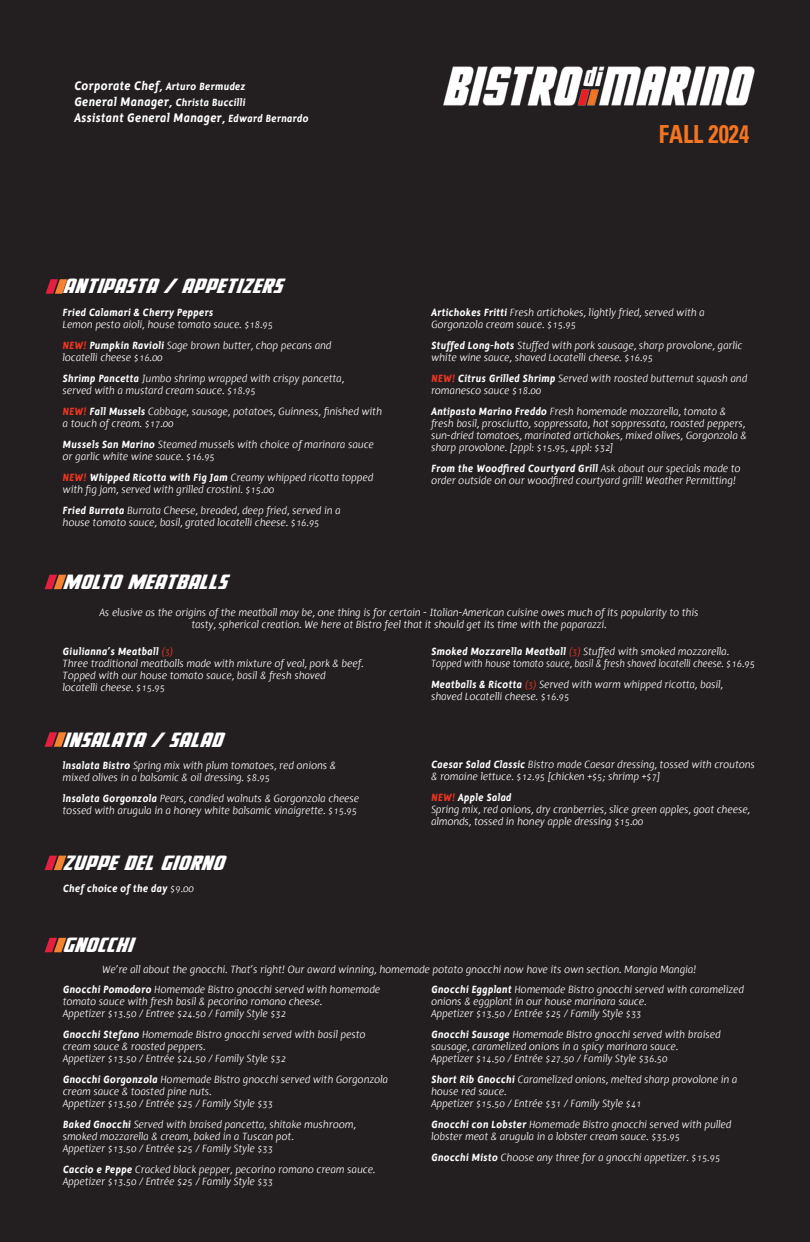
<style>
.page{position:relative;width:810px;height:1242px;background:#231f20}
.page>*{position:absolute;margin:0;border:0;box-sizing:border-box;transform-origin:0 0}
.t1{font:700 condensed 25px "Univers";color:#f47521;scale:.92 1}
.t2{font:italic 19px "Voyage Fantastique Expanded";color:#fff}
.t3{font:italic 900 13px "BF Tara W00";color:#fff}
.t4{font:italic 300 11px/12px "BF Tara W00";color:#fff}
.t5{font:italic 900 11px "BF Tara W00";color:#fff}
.t6{font:italic 300 11px "BF Tara W00";color:#fff;scale:.92 1}
.s1{font-size:11px}
.s2{font-weight:900;color:#ef3522}
.s3{font-weight:900}
.s4{font-weight:300;color:#ef3522}
.s5{color:#ef3522}
.s6{font-weight:300}
</style>
<div class="page">
<img style="left:443px;top:66px;width:312px;height:40px">
<svg style="left:45px;top:575px;width:21px;height:14px"></svg>
<svg style="left:45px;top:938px;width:21px;height:14px"></svg>
<svg style="left:45px;top:856px;width:21px;height:14px"></svg>
<svg style="left:45px;top:732px;width:21px;height:15px"></svg>
<svg style="left:46px;top:279px;width:21px;height:15px"></svg>
<p class="t3" style="left:74px;top:79px;width:173px">Corporate Chef, <span class="s1">Arturo Bermudez</span></p>
<p class="t3" style="left:74px;top:95px;width:173px">General Manager, <span class="s1">Christa Buccilli</span></p>
<p class="t3" style="left:74px;top:111px;width:236px">Assistant General Manager, <span class="s1">Edward Bernardo</span></p>
<p class="t1" style="left:659px;top:119px;width:100px">FALL 2024</p>
<p class="t2" style="left:63px;top:276px;width:234px">ANTIPASTA/APPETIZERS</p>
<p class="t5" style="left:63px;top:306px;width:152px">Fried Calamari &amp; Cherry Peppers</p>
<p class="t4" style="left:63px;top:319px;width:212px">Lemon pesto aioli, house tomato sauce. $18.95</p>
<p class="t4" style="left:63px;top:340px;width:270px"><span class="s2">NEW!</span> <span class="s3">Pumpkin Ravioli</span> Sage brown butter, chop pecans and locatelli cheese $16.00</p>
<p class="t4" style="left:63px;top:373px;width:283px"><span class="s3">Shrimp Pancetta</span> Jumbo shrimp wrapped with crispy pancetta, served with a mustard cream sauce. $18.95</p>
<p class="t4" style="left:63px;top:406px;width:321px"><span class="s2">NEW!</span> <span class="s3">Fall Mussels</span> Cabbage, sausage, potatoes, Guinness, finished with a touch of cream. $17.00</p>
<p class="t4" style="left:63px;top:439px;width:313px"><span class="s3">Mussels San Marino</span> Steamed mussels with choice of marinara sauce or garlic white wine sauce. $16.95</p>
<p class="t4" style="left:63px;top:472px;width:312px"><span class="s2">NEW!</span> <span class="s3">Whipped Ricotta with Fig Jam</span> Creamy whipped ricotta topped with fig jam, served with grilled crostini. $15.00</p>
<p class="t4" style="left:63px;top:505px;width:279px"><span class="s3">Fried Burrata</span> Burrata Cheese, breaded, deep fried, served in a</p>
<p class="t4" style="left:63px;top:517px;width:258px">house tomato sauce, basil, grated locatelli cheese. $16.95</p>
<p class="t2" style="left:63px;top:572px;width:178px">MOL TOMEATBAL L S</p>
<p class="t4" style="left:431px;top:307px;width:275px"><span class="s3">Artichokes Fritti</span> Fresh artichokes, lightly fried, served with a</p>
<p class="t4" style="left:431px;top:319px;width:146px">Gorgonzola cream sauce. $15.95</p>
<p class="t4" style="left:431px;top:340px;width:313px"><span class="s3">Stuffed Long-hots</span> Stuffed with pork sausage, sharp provolone, garlic white wine sauce, shaved Locatelli cheese. $16.95</p>
<p class="t4" style="left:431px;top:373px;width:318px"><span class="s2">NEW!</span> <span class="s3">Citrus Grilled Shrimp</span> Served with roasted butternut squash and romanesco sauce $18.00</p>
<p class="t4" style="left:431px;top:406px;width:297px"><span class="s3">Antipasto Marino Freddo</span> Fresh homemade mozzarella, tomato &amp;</p>
<p class="t4" style="left:431px;top:418px;width:316px">fresh basil, prosciutto, soppressata, hot soppressata, roasted peppers,</p>
<p class="t4" style="left:431px;top:430px;width:317px">sun-dried tomatoes, marinated artichokes, mixed olives, Gorgonzola &amp;</p>
<p class="t4" style="left:431px;top:442px;width:184px">sharp provolone. [2ppl: $15.95, 4ppl: $32]</p>
<p class="t4" style="left:431px;top:463px;width:311px"><span class="s3">From the Woodfired Courtyard Grill</span> Ask about our specials made to order outside on our woodfired courtyard grill! Weather Permitting!</p>
<p class="t4" style="left:100px;top:607px;width:600px">As elusive as the origins of the meatball may be, one thing is for certain - Italian-American cuisine owes much of its popularity to this</p>
<p class="t4" style="left:191px;top:619px;width:417px">tasty, spherical creation. We here at Bistro feel that it should get its time with the paparazzi.</p>
<p class="t5" style="left:63px;top:646px;width:112px">Giulianna’s Meatball <span class="s4">(3)</span></p>
<p class="t4" style="left:63px;top:658px;width:302px">Three traditional meatballs made with mixture of veal, pork &amp; beef.<br>Topped with our house tomato sauce, basil &amp; fresh shaved<br>locatelli cheese. $15.95</p>
<p class="t4" style="left:431px;top:646px;width:300px"><span class="s3">Smoked Mozzarella Meatball</span> <span class="s5">(3)</span> Stuffed with smoked mozzarella.</p>
<p class="t6" style="left:431px;top:658px;width:354px">Topped with house tomato sauce, basil &amp; fresh shaved locatelli cheese. $16.95</p>
<p class="t4" style="left:431px;top:679px;width:293px"><span class="s3">Meatballs &amp; Ricotta</span> <span class="s5">(3)</span> Served with warm whipped ricotta, basil, shaved Locatelli cheese. $16.95</p>
<p class="t2" style="left:63px;top:729px;width:173px">INSAL ATA/SAL AD</p>
<p class="t4" style="left:63px;top:760px;width:275px"><span class="s3">lnsalata Bistro</span> Spring mix with plum tomatoes, red onions &amp;</p>
<p class="t4" style="left:63px;top:772px;width:209px">mixed olives in a balsamic &amp; oil dressing. $8.95</p>
<p class="t4" style="left:63px;top:793px;width:298px"><span class="s3">lnsalata Gorgonzola</span> Pears, candied walnuts &amp; Gorgonzola cheese tossed with arugula in a honey white balsamic vinaigrette. $15.95</p>
<p class="t2" style="left:63px;top:852px;width:174px">ZUPPEDEL GIORNO</p>
<p class="t5" style="left:63px;top:882px;width:132px">Chef choice of the day <span class="s6">$9.00</span></p>
<p class="t2" style="left:62px;top:934px;width:84px">GNOCCHI</p>
<p class="t4" style="left:431px;top:759px;width:325px"><span class="s3">Caesar Salad Classic</span> Bistro made Caesar dressing, tossed with croutons &amp; romaine lettuce. $12.95 [chicken +$5; shrimp +$7]</p>
<p class="t5" style="left:431px;top:792px;width:82px"><span class="s5">NEW!</span> Apple Salad</p>
<p class="t4" style="left:431px;top:804px;width:321px">Spring mix, red onions, dry cranberries, slice green apples, goat cheese, almonds, tossed in honey apple dressing $15.00</p>
<p class="t4" style="left:102px;top:964px;width:596px">We’re all about the gnocchi. That’s right! Our award winning, homemade potato gnocchi now have its own section. Mangia Mangia!</p>
<p class="t4" style="left:63px;top:983px;width:319px"><span class="s3">Gnocchi Pomodoro</span> Homemade Bistro gnocchi served with homemade tomato sauce with fresh basil &amp; pecorino romano cheese.</p>
<p class="t4" style="left:63px;top:1007px;width:225px">Appetizer $13.50 / Entree $24.50 / Family Style $32</p>
<p class="t4" style="left:63px;top:1028px;width:304px"><span class="s3">Gnocchi Stefano</span> Homemade Bistro gnocchi served with basil pesto cream sauce &amp; roasted peppers.</p>
<p class="t4" style="left:63px;top:1052px;width:225px">Appetizer $13.50 / Entrée $24.50 / Family Style $32</p>
<p class="t4" style="left:63px;top:1073px;width:327px"><span class="s3">Gnocchi Gorgonzola</span> Homemade Bistro gnocchi served with Gorgonzola cream sauce &amp; toasted pine nuts.</p>
<p class="t4" style="left:63px;top:1097px;width:212px">Appetizer $13.50 / Entrée $25 / Family Style $33</p>
<p class="t4" style="left:63px;top:1118px;width:295px"><span class="s3">Baked Gnocchi</span> Served with braised pancetta, shitake mushroom, smoked mozzarella &amp; cream, baked in a Tuscan pot.</p>
<p class="t4" style="left:63px;top:1142px;width:212px">Appetizer $13.50 / Entrée $25 / Family Style $33</p>
<p class="t4" style="left:63px;top:1163px;width:314px"><span class="s3">Caccio e Peppe</span> Cracked black pepper, pecorino romano cream sauce.</p>
<p class="t4" style="left:63px;top:1175px;width:212px">Appetizer $13.50 / Entrée $25 / Family Style $33</p>
<p class="t4" style="left:431px;top:983px;width:314px"><span class="s3">Gnocchi Eggplant</span> Homemade Bistro gnocchi served with caramelized onions &amp; eggplant in our house marinara sauce.</p>
<p class="t4" style="left:431px;top:1007px;width:212px">Appetizer $13.50 / Entrée $25 / Family Style $33</p>
<p class="t4" style="left:431px;top:1028px;width:291px"><span class="s3">Gnocchi Sausage</span> Homemade Bistro gnocchi served with braised sausage, caramelized onions in a spicy marinara sauce.</p>
<p class="t4" style="left:431px;top:1052px;width:238px">Appetizer $14.50 / Entrée $27.50 / Family Style $36.50</p>
<p class="t4" style="left:431px;top:1073px;width:308px"><span class="s3">Short Rib Gnocchi</span> Caramelized onions, melted sharp provolone in a house red sauce.</p>
<p class="t4" style="left:431px;top:1097px;width:212px">Appetizer $15.50 / Entrée $31 / Family Style $41</p>
<p class="t4" style="left:431px;top:1118px;width:302px"><span class="s3">Gnocchi con Lobster</span> Homemade Bistro gnocchi served with pulled lobster meat &amp; arugula in a lobster cream sauce. $35.95</p>
<p class="t4" style="left:431px;top:1151px;width:291px"><span class="s3">Gnocchi Misto</span> Choose any three for a gnocchi appetizer. $15.95</p>
</div>
